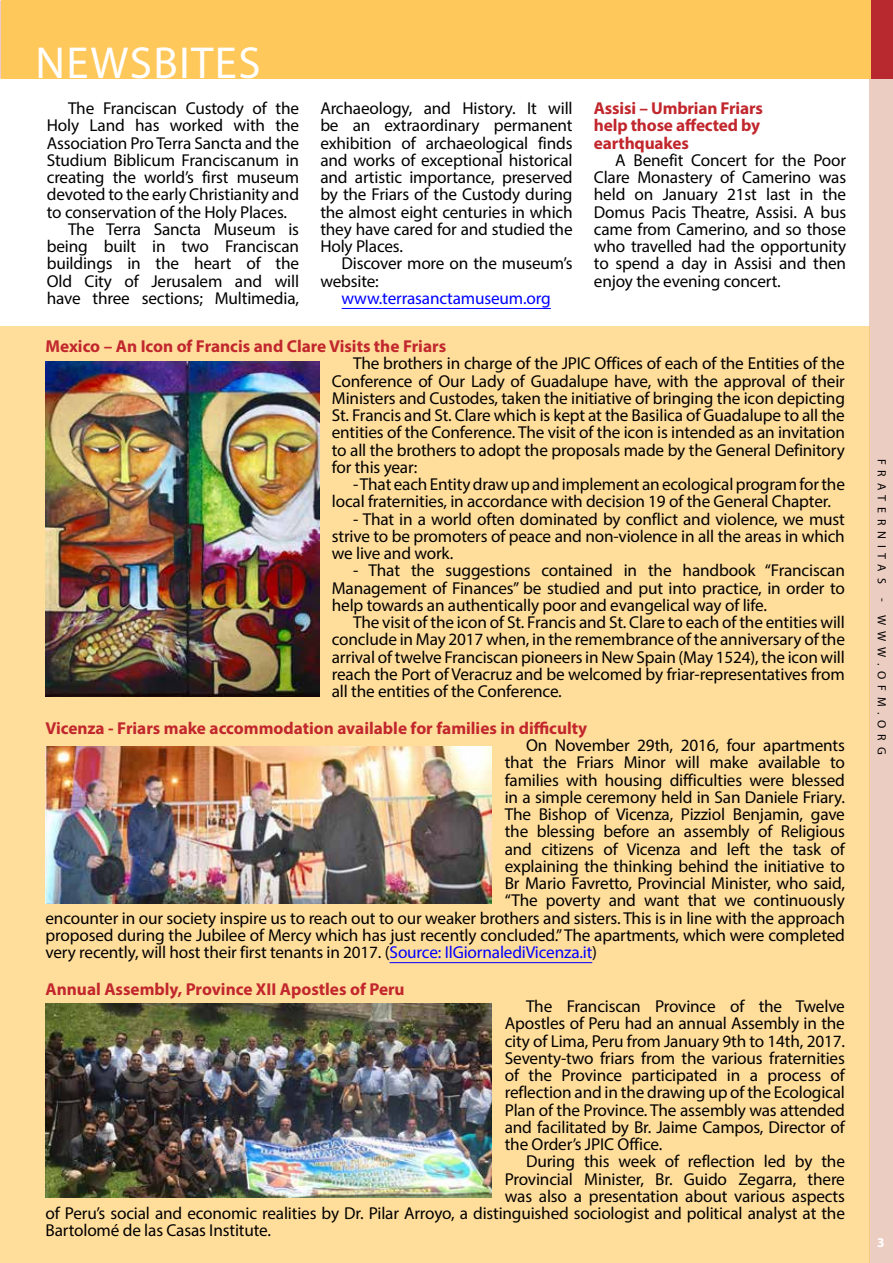
<style>
.page{position:relative;width:893px;height:1263px;background:#fff}
.page>*{position:absolute;margin:0;border:0;box-sizing:border-box;transform-origin:0 0}
.t1{font:45px "Myriad Pro";color:#fff}
.t2{font:17.25px/17.2px "Myriad Pro";letter-spacing:-.01em;color:#000;text-align:justify}
.t3{font:700 17.25px/17.2px "Myriad Pro";color:#c1272d}
.t4{font:17.25px "Myriad Pro";letter-spacing:-.01em;color:#00f}
.t5{font:700 13.5px "Myriad Pro";color:#fff}
.t6{font:12px "Myriad Pro";letter-spacing:.49em;color:#000}
.s1{color:#00f}
</style>
<div class="page">
<div style="left:869px;top:79px;width:24px;height:1184px;background:#eccdc1"></div>
<div style="left:869px;top:0;width:24px;height:79px;background:#b8292f"></div>
<div style="left:0;top:326px;width:870px;height:937px;background:#ffdd9b"></div>
<div style="left:1px;top:0;width:869px;height:78px;background:#ffc85b"></div>
<img style="left:46px;top:746px;width:446px;height:158px">
<img style="left:46px;top:362px;width:273px;height:334px">
<img style="left:46px;top:1004px;width:446px;height:193px">
<hr style="left:342px;top:308px;width:209px;height:1px;background:#00f">
<hr style="left:390px;top:962px;width:202px;height:1px;background:#00f">
<h1 class="t1" style="left:36px;top:35px;width:26px">newsbites</h1>
<p class="t2" style="left:68px;top:100px;width:233px">The Franciscan Custody of the</p>
<p class="t2" style="left:47px;top:117px;width:254px">Holy Land has worked with the</p>
<p class="t2" style="left:47px;top:134px;width:254px">Association Pro Terra Sancta and the</p>
<p class="t2" style="left:47px;top:151px;width:254px">Studium Biblicum Franciscanum in</p>
<p class="t2" style="left:47px;top:169px;width:254px">creating the world’s first museum</p>
<p class="t2" style="left:47px;top:186px;width:254px">devoted to the early Christianity and</p>
<p class="t2" style="left:47px;top:203px;width:242px">to conservation of the Holy Places.</p>
<p class="t2" style="left:68px;top:220px;width:233px">The Terra Sancta Museum is</p>
<p class="t2" style="left:47px;top:238px;width:254px">being built in two Franciscan</p>
<p class="t2" style="left:47px;top:255px;width:254px">buildings in the heart of the</p>
<p class="t2" style="left:47px;top:272px;width:254px">Old City of Jerusalem and will</p>
<p class="t2" style="left:47px;top:289px;width:254px">have three sections; Multimedia,</p>
<p class="t2" style="left:320px;top:100px;width:254px">Archaeology, and History. It will be an extraordinary permanent exhibition of archaeological finds and works of exceptional historical and artistic importance, preserved by the Friars of the Custody during the almost eight centuries in which they have cared for and studied the Holy Places.</p>
<p class="t2" style="left:320px;top:255px;width:254px;text-indent:21px">Discover more on the museum’s website:</p>
<p class="t4" style="left:342px;top:288px;width:211px">www.terrasanctamuseum.org</p>
<p class="t3" style="left:594px;top:99px;width:171px">Assisi – Umbrian Friars help those affected by earthquakes</p>
<p class="t2" style="left:594px;top:151px;width:254px;text-indent:21px">A Benefit Concert for the Poor Clare Monastery of Camerino was held on January 21st last in the Domus Pacis Theatre, Assisi. A bus came from Camerino, and so those who travelled had the opportunity to spend a day in Assisi and then enjoy the evening concert.</p>
<p class="t3" style="left:45px;top:337px;width:402px">Mexico – An Icon of Francis and Clare Visits the Friars</p>
<p class="t2" style="left:332px;top:355px;width:515px;text-indent:21px">The brothers in charge of the JPIC Offices of each of the Entities of the Conference of Our Lady of Guadalupe have, with the approval of their Ministers and Custodes, taken the initiative of bringing the icon depicting St. Francis and St. Clare which is kept at the Basilica of Guadalupe to all the entities of the Conference. The visit of the icon is intended as an invitation to all the brothers to adopt the proposals made by the General Definitory for this year:</p>
<p class="t2" style="left:332px;top:475px;width:515px;text-indent:21px">- That each Entity draw up and implement an ecological program for the local fraternities, in accordance with decision 19 of the General Chapter.</p>
<p class="t2" style="left:332px;top:510px;width:515px;text-indent:21px">- That in a world often dominated by conflict and violence, we must strive to be promoters of peace and non-violence in all the areas in which we live and work.</p>
<p class="t2" style="left:332px;top:562px;width:515px;text-indent:21px">- That the suggestions contained in the handbook “Franciscan Management of Finances” be studied and put into practice, in order to help towards an authentically poor and evangelical way of life.</p>
<p class="t2" style="left:332px;top:613px;width:515px;text-indent:21px">The visit of the icon of St. Francis and St. Clare to each of the entities will conclude in May 2017 when, in the remembrance of the anniversary of the arrival of twelve Franciscan pioneers in New Spain (May 1524), the icon will reach the Port of Veracruz and be welcomed by friar-representatives from all the entities of the Conference.</p>
<p class="t3" style="left:46px;top:719px;width:543px">Vicenza - Friars make accommodation available for families in difficulty</p>
<p class="t2" style="left:526px;top:736px;width:320px">On November 29th, 2016, four apartments</p>
<p class="t2" style="left:505px;top:754px;width:342px">that the Friars Minor will make available to</p>
<p class="t2" style="left:505px;top:771px;width:342px">families with housing difficulties were blessed</p>
<p class="t2" style="left:505px;top:788px;width:342px">in a simple ceremony held in San Daniele Friary.</p>
<p class="t2" style="left:505px;top:805px;width:342px">The Bishop of Vicenza, Pizziol Benjamin, gave</p>
<p class="t2" style="left:505px;top:823px;width:342px">the blessing before an assembly of Religious</p>
<p class="t2" style="left:505px;top:840px;width:342px">and citizens of Vicenza and left the task of</p>
<p class="t2" style="left:505px;top:857px;width:342px">explaining the thinking behind the initiative to</p>
<p class="t2" style="left:505px;top:874px;width:342px">Br Mario Favretto, Provincial Minister, who said,</p>
<p class="t2" style="left:505px;top:892px;width:342px">“The poverty and want that we continuously</p>
<p class="t2" style="left:46px;top:909px;width:801px">encounter in our society inspire us to reach out to our weaker brothers and sisters. This is in line with the approach</p>
<p class="t2" style="left:46px;top:926px;width:801px">proposed during the Jubilee of Mercy which has just recently concluded.” The apartments, which were completed</p>
<p class="t2" style="left:46px;top:943px;width:553px">very recently, will host their first tenants in 2017. (<span class="s1">Source: IlGiornalediVicenza.it</span>)</p>
<p class="t3" style="left:46px;top:980px;width:361px">Annual Assembly, Province XII Apostles of Peru</p>
<p class="t2" style="left:505px;top:997px;width:342px;text-indent:21px">The Franciscan Province of the Twelve Apostles of Peru had an annual Assembly in the city of Lima, Peru from January 9th to 14th, 2017.<br>Seventy-two friars from the various fraternities of the Province participated in a process of reflection and in the drawing up of the Ecological Plan of the Province. The assembly was attended and facilitated by Br. Jaime Campos, Director of the Order’s JPIC Office.</p>
<p class="t2" style="left:526px;top:1153px;width:320px">During this week of reflection led by the</p>
<p class="t2" style="left:505px;top:1170px;width:342px">Provincial Minister, Br. Guido Zegarra, there</p>
<p class="t2" style="left:505px;top:1187px;width:342px">was also a presentation about various aspects</p>
<p class="t2" style="left:46px;top:1204px;width:801px">of Peru’s social and economic realities by Dr. Pilar Arroyo, a distinguished sociologist and political analyst at the</p>
<p class="t2" style="left:46px;top:1222px;width:227px">Bartolomé de las Casas Institute.</p>
<p class="t6" style="left:889px;top:458px;width:297px;rotate:90deg">FRATERNITAS - WWW.OFM.ORG</p>
<p class="t5" style="left:877px;top:1233px;width:9px">3</p>
</div>
